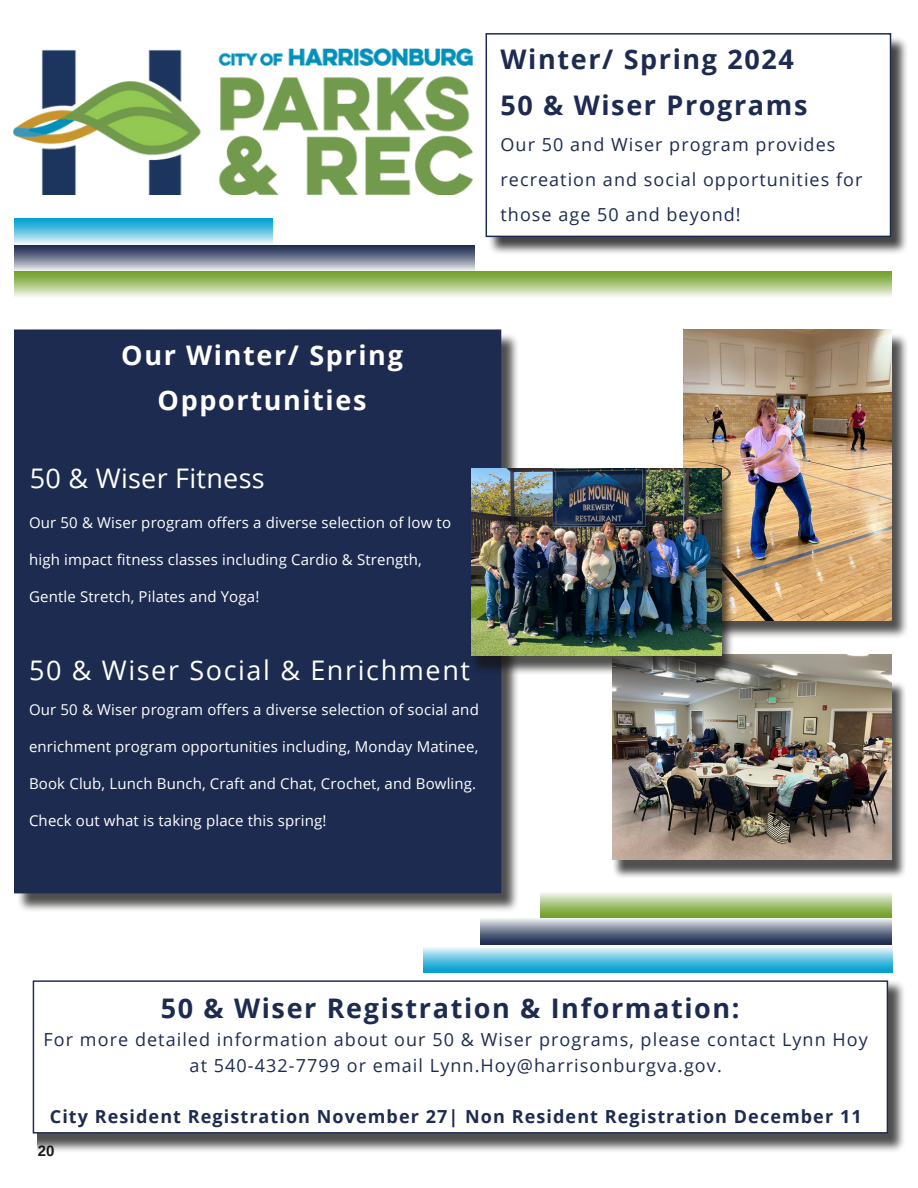
<style>
.page{position:relative;width:918px;height:1188px;background:#fff}
.page>*{position:absolute;margin:0;border:0;box-sizing:border-box;transform-origin:0 0}
.t1{font:700 27px/46.2px "Open Sans";letter-spacing:.06em;color:#1d2b50}
.t2{font:700 27px "Open Sans";letter-spacing:.06em;color:#fff}
.t3{font:27px "Open Sans";letter-spacing:.06em;color:#fff}
.t4{font:27px "Open Sans";letter-spacing:.01em;color:#fff}
.t5{font:18px/34.8px "Open Sans";letter-spacing:.06em;color:#1d2b50;text-align:center}
.t6{font:700 18px "Open Sans";letter-spacing:.06em;color:#1d2b50}
.t7{font:15px "Open Sans";letter-spacing:.01em;color:#fff}
.t8{font:700 15px "Arimo";color:#171615}
</style>
<div class="page">
<img style="left:13px;top:48px;width:459px;height:147px">
<img style="left:14px;top:272px;width:878px;height:25px">
<img style="left:14px;top:245px;width:460px;height:26px">
<img style="left:14px;top:219px;width:259px;height:25px">
<img style="left:38px;top:980px;width:866px;height:171px">
<svg style="left:33px;top:980px;width:855px;height:154px"></svg>
<img style="left:16px;top:333px;width:503px;height:578px">
<div style="left:14px;top:329px;width:487px;height:564px;background:#1d2b50"></div>
<img style="left:541px;top:892px;width:351px;height:26px">
<img style="left:481px;top:918px;width:410px;height:26px">
<img style="left:423px;top:947px;width:469px;height:26px">
<img style="left:488px;top:35px;width:419px;height:218px">
<svg style="left:486px;top:33px;width:405px;height:204px"></svg>
<img style="left:612px;top:682px;width:294px;height:195px">
<img style="left:735px;top:332px;width:172px;height:306px">
<img style="left:684px;top:329px;width:207px;height:291px">
<img style="left:612px;top:655px;width:279px;height:204px">
<img style="left:468px;top:472px;width:267px;height:202px">
<img style="left:471px;top:469px;width:250px;height:187px">
<p class="t1" style="left:501px;top:36px;width:308px">Winter/ Spring 2024<br>50 &amp; Wiser Programs</p>
<p class="t5" style="left:501px;top:126px;width:363px;text-align:left">Our 50 and Wiser program provides recreation and social opportunities for those age 50 and beyond!</p>
<p class="t2" style="left:121px;top:336px;width:283px">Our Winter/ Spring</p>
<p class="t2" style="left:158px;top:381px;width:210px">Opportunities</p>
<p class="t4" style="left:30px;top:459px;width:236px">50 &amp; Wiser Fitness</p>
<p class="t7" style="left:29px;top:512px;width:424px">Our 50 &amp; Wiser program offers a diverse selection of low to</p>
<p class="t7" style="left:29px;top:549px;width:394px">high impact fitness classes including Cardio &amp; Strength,</p>
<p class="t7" style="left:29px;top:586px;width:232px">Gentle Stretch, Pilates and Yoga!</p>
<p class="t3" style="left:29px;top:651px;width:443px">50 &amp; Wiser Social &amp; Enrichment</p>
<p class="t7" style="left:29px;top:699px;width:451px">Our 50 &amp; Wiser program offers a diverse selection of social and</p>
<p class="t7" style="left:29px;top:736px;width:451px">enrichment program opportunities including, Monday Matinee,</p>
<p class="t7" style="left:29px;top:773px;width:449px">Book Club, Lunch Bunch, Craft and Chat, Crochet, and Bowling.</p>
<p class="t7" style="left:29px;top:810px;width:299px">Check out what is taking place this spring!</p>
<p class="t1" style="left:161px;top:985px;width:580px">50 &amp; Wiser Registration &amp; Information:</p>
<p class="t5" style="left:44px;top:1026px;width:826px;line-height:25.8px">For more detailed information about our 50 &amp; Wiser programs, please contact Lynn Hoy at 540-432-7799 or email Lynn.Hoy@harrisonburgva.gov.</p>
<p class="t6" style="left:50px;top:1104px;width:813px">City Resident Registration November 27| Non Resident Registration December 11</p>
<p class="t8" style="left:38px;top:1143px;width:18px">20</p>
</div>
